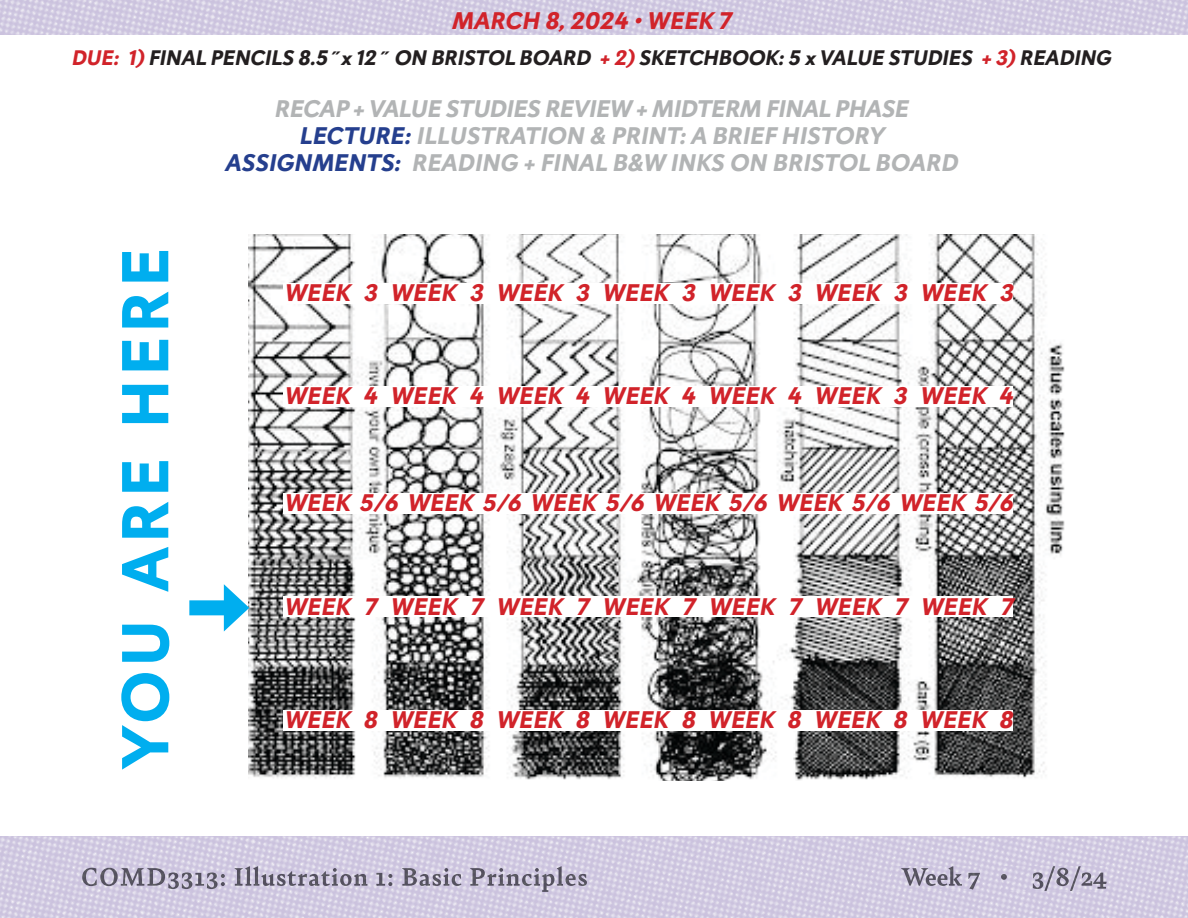
<style>
.page{position:relative;width:1188px;height:918px;background:#fff}
.page>*{position:absolute;margin:0;border:0;box-sizing:border-box;transform-origin:0 0}
.t1{font:700 66px "Davis Sans";letter-spacing:.06em;color:#00aeef}
.t2{font:italic 700 24px "Davis Sans";color:#d1232a}
.t3{font:italic 700 24px/27px "Davis Sans";color:#b2b4b5;text-align:center}
.t4{font:italic 700 21px "Davis Sans";color:#231f20}
.s1{color:#d1232a}
.s2{color:#253f8e}
</style>
<div class="page">
<img style="left:0;top:0;width:1188px;height:34px">
<img style="left:0;top:836px;width:1188px;height:82px">
<img style="left:505px;top:866px;width:100px;height:26px">
<img style="left:393px;top:866px;width:112px;height:26px">
<img style="left:323px;top:866px;width:70px;height:26px">
<img style="left:210px;top:866px;width:113px;height:26px">
<img style="left:82px;top:866px;width:128px;height:26px">
<img style="left:610px;top:886px;width:227px;height:1px">
<img style="left:891px;top:866px;width:89px;height:24px">
<img style="left:1001px;top:866px;width:106px;height:25px">
<img style="left:249px;top:234px;width:816px;height:546px">
<div style="left:284px;top:283px;width:729px;height:20px;background:#fff"></div>
<div style="left:284px;top:386px;width:729px;height:20px;background:#fff"></div>
<div style="left:284px;top:493px;width:729px;height:21px;background:#fff"></div>
<div style="left:284px;top:597px;width:729px;height:20px;background:#fff"></div>
<div style="left:284px;top:710px;width:729px;height:20px;background:#fff"></div>
<div style="left:189px;top:600px;width:45px;height:15px;background:#00aeef"></div>
<svg style="left:224px;top:584px;width:25px;height:48px"></svg>
<p class="t2" style="left:451px;top:6px;width:286px">MARCH 8,2024 •WEEK 7</p>
<p class="t4" style="left:71px;top:45px;width:1046px"><span class="s1">DUE: 1)</span>FINAL PENCILS 8.5˝x 12˝ ON BRISTOL BOARD <span class="s1">+ 2)</span>SKETCHBOOK:5 x VALUE STUDIES <span class="s1">+ 3)</span>READING</p>
<p class="t3" style="left:225px;top:96px;width:740px">RECAP + VALUE STUDIES REVIEW + MIDTERM FINALPHASE<br><span class="s2">LECTURE:</span>ILLUSTRATION &amp; PRINT:A BRIEF HISTORY<br><span class="s2">ASSIGNMENTS:</span> READING + FINAL B&amp;W INKS ON BRISTOL BOARD</p>
<h1 class="t1" style="left:106px;top:770px;width:523px;rotate:-90deg">YOU ARE HERE</h1>
<p class="t2" style="left:284px;top:278px;width:736px">WEEK 3 WEEK 3 WEEK 3 WEEK 3 WEEK 3 WEEK 3 WEEK 3</p>
<p class="t2" style="left:284px;top:382px;width:736px">WEEK 4 WEEK 4 WEEK 4 WEEK 4 WEEK 4 WEEK 3 WEEK 4</p>
<p class="t2" style="left:284px;top:489px;width:736px">WEEK 5/6 WEEK 5/6 WEEK 5/6 WEEK 5/6 WEEK 5/6 WEEK 5/6</p>
<p class="t2" style="left:284px;top:592px;width:736px">WEEK 7 WEEK 7 WEEK 7 WEEK 7 WEEK 7 WEEK 7 WEEK 7</p>
<p class="t2" style="left:284px;top:706px;width:736px">WEEK 8 WEEK 8 WEEK 8 WEEK 8 WEEK 8 WEEK 8 WEEK 8</p>
</div>
